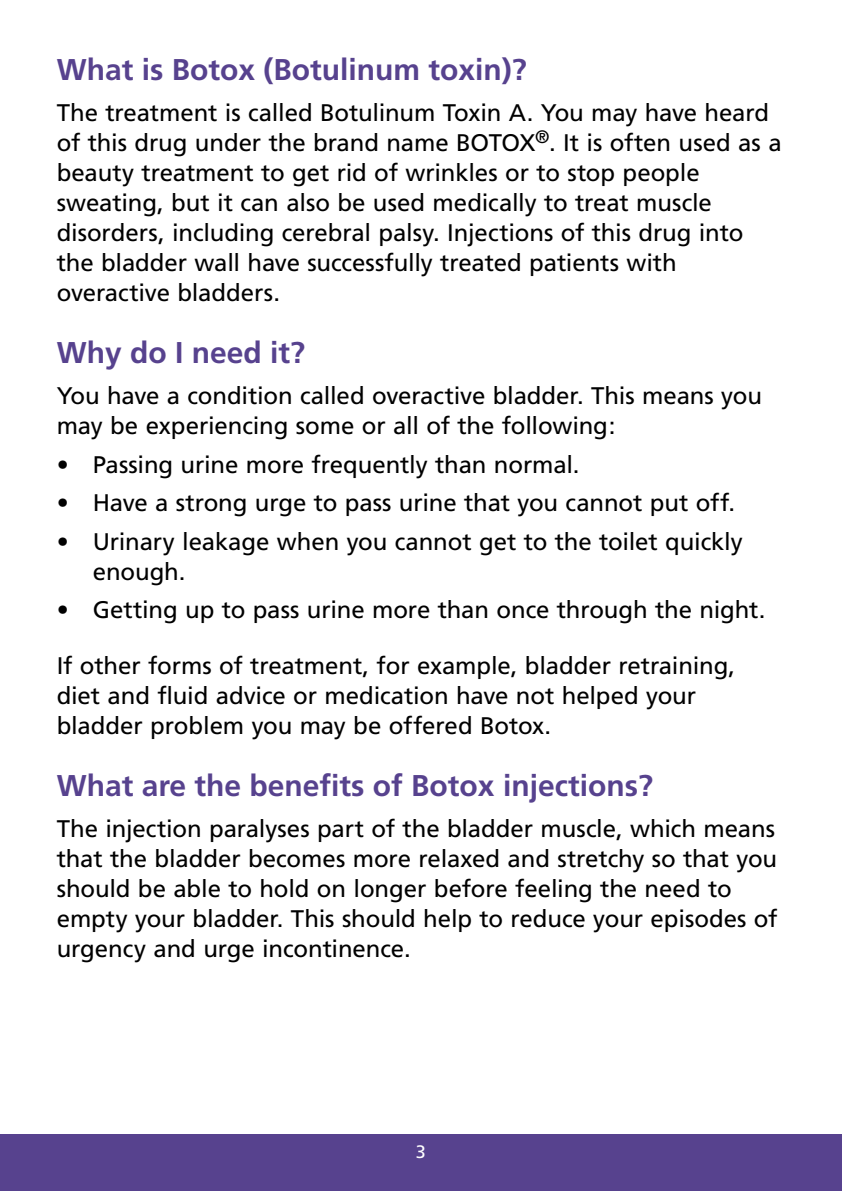
<style>
.page{position:relative;width:842px;height:1191px;background:#fff}
.page>*{position:absolute;margin:0;border:0;box-sizing:border-box;transform-origin:0 0}
.t1{font:700 30px "Frutiger";color:#57428e}
.t2{font:24px/30px "Frutiger";letter-spacing:-.005em;color:#000}
.t3{font:18px "Frutiger";color:#fff}
</style>
<div class="page">
<div style="left:0;top:1134px;width:842px;height:57px;background:#57428e"></div>
<p class="t1" style="left:57px;top:52px;width:472px">What is Botox (Botulinum toxin)?</p>
<p class="t2" style="left:57px;top:98px;width:726px">The treatment is called Botulinum Toxin A. You may have heard of this drug under the brand name BOTOX<sup>®</sup>. It is often used as a beauty treatment to get rid of wrinkles or to stop people sweating, but it can also be used medically to treat muscle disorders, including cerebral palsy. Injections of this drug into the bladder wall have successfully treated patients with overactive bladders.</p>
<p class="t1" style="left:57px;top:335px;width:250px">Why do I need it?</p>
<p class="t2" style="left:57px;top:381px;width:707px">You have a condition called overactive bladder. This means you may be experiencing some or all of the following:</p>
<p class="t2" style="left:57px;top:449px;width:524px">• Passing urine more frequently than normal.</p>
<p class="t2" style="left:57px;top:488px;width:680px">• Have a strong urge to pass urine that you cannot put off.</p>
<p class="t2" style="left:93px;top:526px;width:652px;text-indent:-36px">• Urinary leakage when you cannot get to the toilet quickly enough.</p>
<p class="t2" style="left:57px;top:595px;width:710px">• Getting up to pass urine more than once through the night.</p>
<p class="t2" style="left:57px;top:650px;width:680px">If other forms of treatment, for example, bladder retraining, diet and fluid advice or medication have not helped your bladder problem you may be offered Botox.</p>
<p class="t1" style="left:57px;top:767px;width:598px">What are the benefits of Botox injections?</p>
<p class="t2" style="left:57px;top:813px;width:722px">The injection paralyses part of the bladder muscle, which means that the bladder becomes more relaxed and stretchy so that you should be able to hold on longer before feeling the need to empty your bladder. This should help to reduce your episodes of urgency and urge incontinence.</p>
<p class="t3" style="left:416px;top:1141px;width:12px">3</p>
</div>
